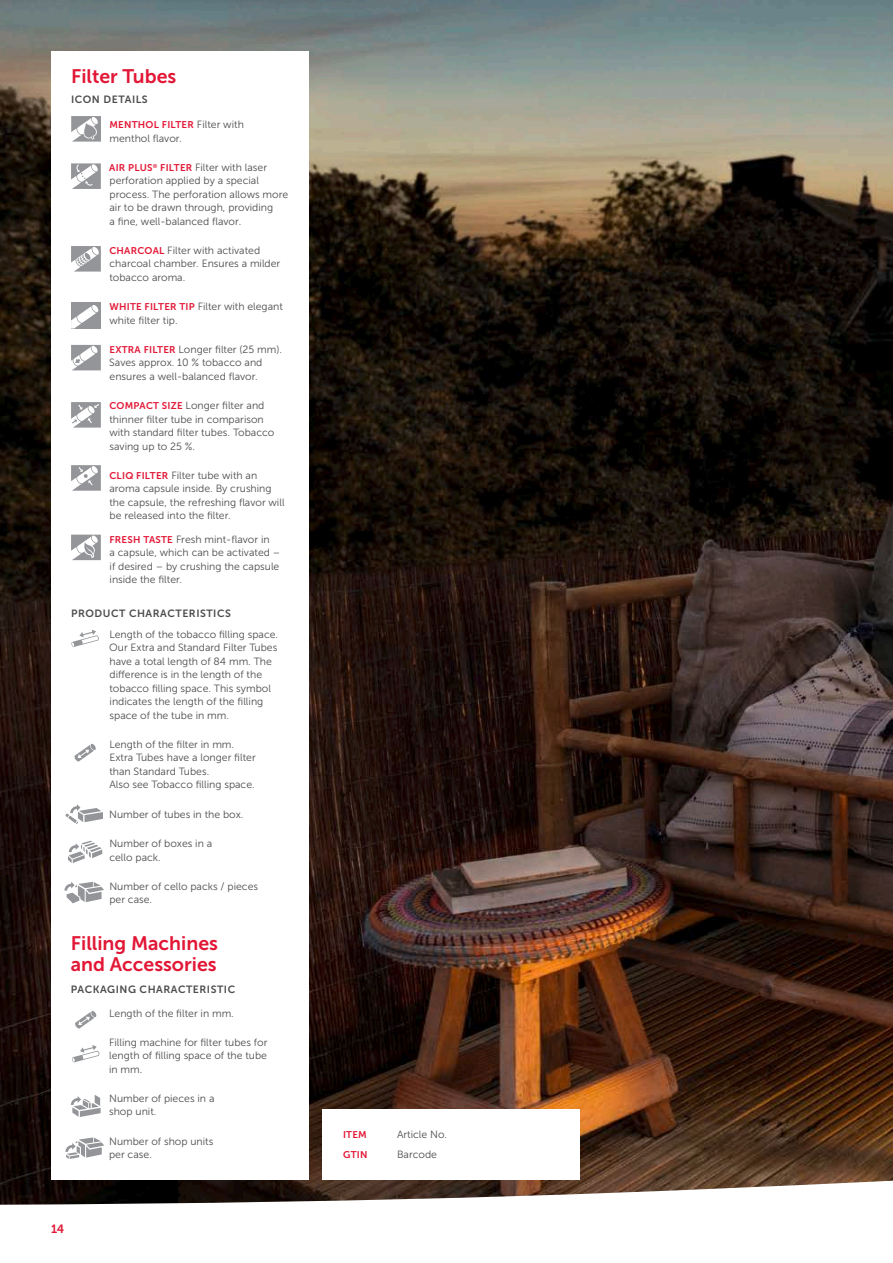
<style>
.page{position:relative;width:893px;height:1263px;background:#fff}
.page>*{position:absolute;margin:0;border:0;box-sizing:border-box;transform-origin:0 0}
.t1{font:19.5px/21px "Museo Sans 700";color:#e21736}
.t2{font:12px "Museo Sans 700";color:#e21736}
.t3{font:10.5px/13.5px "Museo Sans 300";color:#4b4c4d}
.t4{font:10.5px "Museo Sans 700";letter-spacing:.05em;color:#4b4c4d}
.t5{font:9.75px "Museo Sans 700";letter-spacing:.025em;color:#e21736}
.s1{font-family:"Museo Sans 300";font-size:10.5px;color:#4b4c4d}
.s2{font-family:"Museo Sans 700";font-size:9.75px;color:#e21736}
</style>
<div class="page">
<img style="left:0;top:0;width:893px;height:1156px">
<div style="left:51px;top:51px;width:258px;height:1128px;background:#fff"></div>
<svg style="left:0;top:1156px;width:893px;height:49px"></svg>
<svg style="left:71px;top:116px;width:30px;height:26px"></svg>
<svg style="left:71px;top:163px;width:30px;height:26px"></svg>
<svg style="left:71px;top:246px;width:30px;height:26px"></svg>
<svg style="left:71px;top:345px;width:30px;height:25px"></svg>
<svg style="left:71px;top:402px;width:30px;height:26px"></svg>
<svg style="left:71px;top:465px;width:30px;height:26px"></svg>
<svg style="left:71px;top:535px;width:30px;height:25px"></svg>
<svg style="left:64px;top:882px;width:40px;height:21px"></svg>
<svg style="left:74px;top:744px;width:22px;height:17px"></svg>
<svg style="left:65px;top:804px;width:38px;height:20px"></svg>
<svg style="left:68px;top:841px;width:34px;height:22px"></svg>
<svg style="left:71px;top:630px;width:28px;height:17px"></svg>
<svg style="left:65px;top:1137px;width:39px;height:22px"></svg>
<svg style="left:71px;top:1095px;width:30px;height:22px"></svg>
<svg style="left:72px;top:1045px;width:27px;height:17px"></svg>
<svg style="left:75px;top:1011px;width:21px;height:18px"></svg>
<div style="left:322px;top:1109px;width:258px;height:70px;background:#fff"></div>
<div style="left:71px;top:302px;width:30px;height:27px;background:#939598"></div>
<svg style="left:71px;top:305px;width:27px;height:24px"></svg>
<h1 class="t1" style="left:71px;top:65px;width:107px">Filter Tubes</h1>
<p class="t4" style="left:71px;top:94px;width:78px">ICON DETAILS</p>
<p class="t5" style="left:109px;top:119px;width:136px">MENTHOL FILTER <span class="s1">Filter with</span></p>
<p class="t3" style="left:110px;top:131px;width:74px">menthol flavor.</p>
<p class="t3" style="left:109px;top:160px;width:180px"><span class="s2">AIR PLUS</span><sup>®</sup> <span class="s2">FILTER</span> Filter with laser perforation applied by a special process. The perforation allows more air to be drawn through, providing<br>a fine, well-balanced flavor.</p>
<p class="t3" style="left:109px;top:244px;width:172px"><span class="s2">CHARCOAL</span> Filter with activated charcoal chamber. Ensures a milder tobacco aroma.</p>
<p class="t3" style="left:109px;top:300px;width:175px"><span class="s2">WHITE FILTER TIP</span> Filter with elegant white filter tip.</p>
<p class="t3" style="left:109px;top:342px;width:174px"><span class="s2">EXTRA FILTER</span> Longer filter (25 mm).<br>Saves approx. 10 % tobacco and ensures a well-balanced flavor.</p>
<p class="t3" style="left:109px;top:399px;width:167px"><span class="s2">COMPACT SIZE</span> Longer filter and thinner filter tube in comparison with standard filter tubes. Tobacco saving up to 25 %.</p>
<p class="t3" style="left:109px;top:468px;width:177px"><span class="s2">CLIQ FILTER</span> Filter tube with an aroma capsule inside. By crushing the capsule, the refreshing flavor will be released into the filter.</p>
<p class="t3" style="left:109px;top:532px;width:172px"><span class="s2">FRESH TASTE</span> Fresh mint-flavor in<br>a capsule, which can be activated – if desired – by crushing the capsule inside the filter.</p>
<p class="t4" style="left:71px;top:607px;width:161px">PRODUCT CHARACTERISTICS</p>
<p class="t3" style="left:109px;top:627px;width:170px">Length of the tobacco filling space.<br>Our Extra and Standard Filter Tubes have a total length of 84 mm. The difference is in the length of the tobacco filling space. This symbol indicates the length of the filling space of the tube in mm.</p>
<p class="t3" style="left:109px;top:737px;width:148px">Length of the filter in mm.<br>Extra Tubes have a longer filter than Standard Tubes.<br>Also see Tobacco filling space.</p>
<p class="t3" style="left:109px;top:807px;width:136px">Number of tubes in the box.</p>
<p class="t3" style="left:109px;top:837px;width:104px">Number of boxes in a cello pack.</p>
<p class="t3" style="left:109px;top:879px;width:150px">Number of cello packs / pieces per case.</p>
<h1 class="t1" style="left:71px;top:932px;width:149px">Filling Machines and Accessories</h1>
<p class="t4" style="left:71px;top:983px;width:166px">PACKAGING CHARACTERISTIC</p>
<p class="t2" style="left:51px;top:1222px;width:15px">14</p>
<p class="t3" style="left:109px;top:1007px;width:126px">Length of the filter in mm.</p>
<p class="t3" style="left:109px;top:1035px;width:160px;text-align:justify">Filling machine for filter tubes for length of filling space of the tube in mm.</p>
<p class="t3" style="left:109px;top:1092px;width:107px">Number of pieces in a shop unit.</p>
<p class="t3" style="left:109px;top:1134px;width:106px">Number of shop units per case.</p>
<p class="t5" style="left:343px;top:1129px;width:25px">ITEM</p>
<p class="t3" style="left:397px;top:1127px;width:52px">Article No.</p>
<p class="t5" style="left:343px;top:1149px;width:26px">GTIN</p>
<p class="t3" style="left:397px;top:1148px;width:41px">Barcode</p>
</div>
